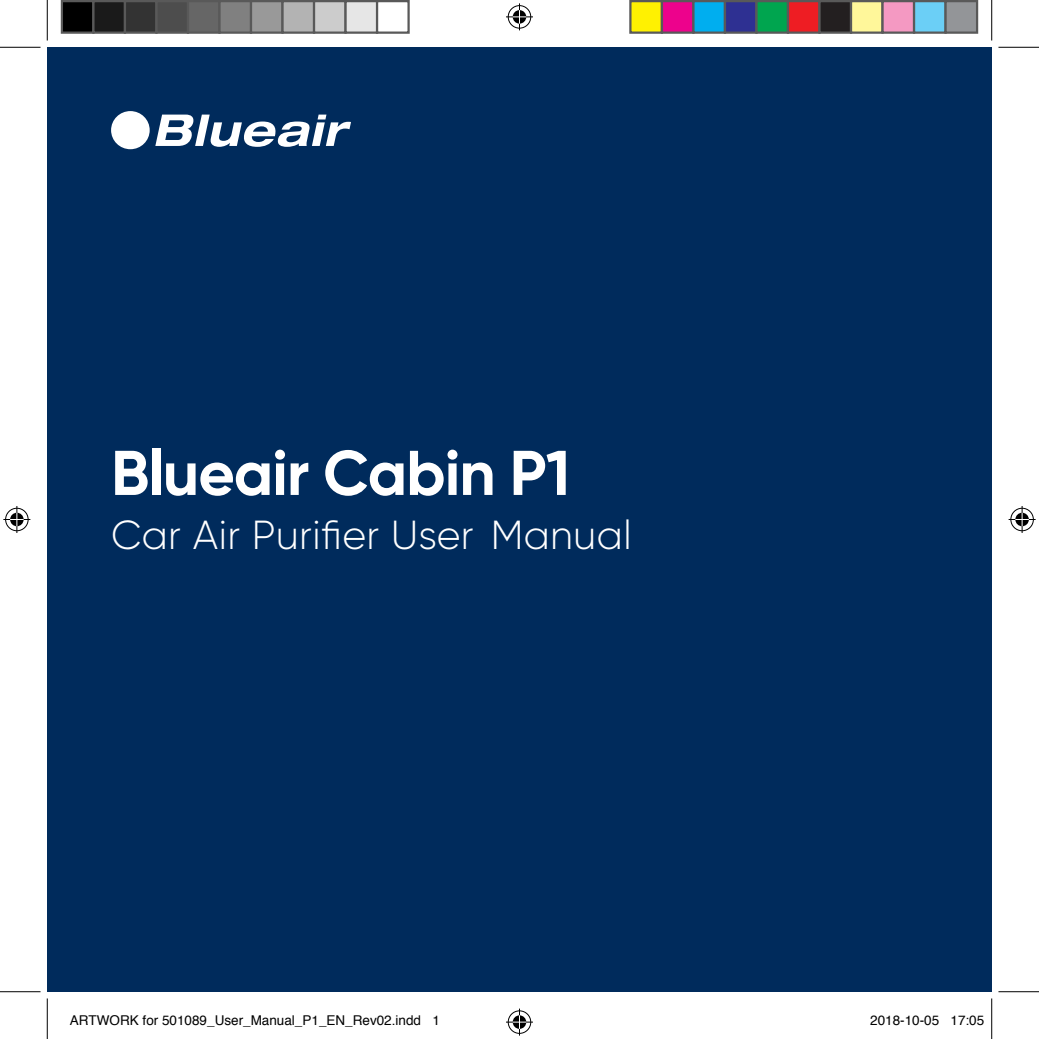
<style>
.page{position:relative;width:1039px;height:1039px;background:#fff}
.page>*{position:absolute;margin:0;border:0;box-sizing:border-box;transform-origin:0 0}
.t1{font:700 63px "Gilroy";letter-spacing:-.015em;color:#fff}
.t2{font:300 40.5px "Gilroy";letter-spacing:.01em;color:#fff}
.t3{font:13.5px "Helvetica";color:#000}
</style>
<div class="page">
<div style="left:47px;top:47px;width:944px;height:944px;background:#002b5c"></div>
<svg style="left:111px;top:111px;width:240px;height:38px"></svg>
<hr style="left:0;top:47px;width:40px;height:1px;background:#000">
<hr style="left:998px;top:47px;width:40px;height:1px;background:#000">
<hr style="left:0;top:991px;width:40px;height:1px;background:#000">
<hr style="left:998px;top:991px;width:40px;height:1px;background:#000">
<hr style="left:47px;top:0;width:1px;height:41px;background:#000">
<hr style="left:47px;top:998px;width:1px;height:40px;background:#000">
<hr style="left:991px;top:0;width:1px;height:41px;background:#000">
<hr style="left:991px;top:998px;width:1px;height:40px;background:#000">
<svg style="left:506px;top:3px;width:27px;height:27px"></svg>
<svg style="left:506px;top:1008px;width:27px;height:27px"></svg>
<svg style="left:3px;top:506px;width:27px;height:27px"></svg>
<svg style="left:1008px;top:506px;width:27px;height:27px"></svg>
<div style="left:62px;top:1px;width:31px;height:32px;background:#000"></div>
<div style="left:61px;top:0;width:33px;height:34px;border:2px solid #595959"></div>
<div style="left:93px;top:1px;width:32px;height:32px;background:#1a1a1a"></div>
<div style="left:92px;top:0;width:34px;height:34px;border:2px solid #595959"></div>
<div style="left:125px;top:1px;width:31px;height:32px;background:#333"></div>
<div style="left:124px;top:0;width:34px;height:34px;border:2px solid #595959"></div>
<div style="left:156px;top:1px;width:32px;height:32px;background:#4d4d4d"></div>
<div style="left:155px;top:0;width:34px;height:34px;border:2px solid #595959"></div>
<div style="left:188px;top:1px;width:31px;height:32px;background:#666"></div>
<div style="left:187px;top:0;width:33px;height:34px;border:2px solid #595959"></div>
<div style="left:219px;top:1px;width:32px;height:32px;background:#808080"></div>
<div style="left:218px;top:0;width:34px;height:34px;border:2px solid #595959"></div>
<div style="left:251px;top:1px;width:31px;height:32px;background:#999"></div>
<div style="left:250px;top:0;width:34px;height:34px;border:2px solid #595959"></div>
<div style="left:282px;top:1px;width:32px;height:32px;background:#b3b3b3"></div>
<div style="left:281px;top:0;width:34px;height:34px;border:2px solid #595959"></div>
<div style="left:314px;top:1px;width:31px;height:32px;background:#ccc"></div>
<div style="left:313px;top:0;width:33px;height:34px;border:2px solid #595959"></div>
<div style="left:345px;top:1px;width:32px;height:32px;background:#e6e6e6"></div>
<div style="left:344px;top:0;width:34px;height:34px;border:2px solid #595959"></div>
<div style="left:376px;top:0;width:34px;height:34px;border:2px solid #595959"></div>
<div style="left:630px;top:1px;width:32px;height:32px;background:#fff101"></div>
<div style="left:629px;top:0;width:34px;height:34px;border:2px solid #595959"></div>
<div style="left:662px;top:1px;width:31px;height:32px;background:#ed028c"></div>
<div style="left:660px;top:0;width:34px;height:34px;border:2px solid #595959"></div>
<div style="left:693px;top:1px;width:32px;height:32px;background:#00aeef"></div>
<div style="left:692px;top:0;width:34px;height:34px;border:2px solid #595959"></div>
<div style="left:725px;top:1px;width:31px;height:32px;background:#2e3092"></div>
<div style="left:723px;top:0;width:34px;height:34px;border:2px solid #595959"></div>
<div style="left:756px;top:1px;width:32px;height:32px;background:#00a54f"></div>
<div style="left:755px;top:0;width:34px;height:34px;border:2px solid #595959"></div>
<div style="left:788px;top:1px;width:31px;height:32px;background:#ee1d23"></div>
<div style="left:786px;top:0;width:34px;height:34px;border:2px solid #595959"></div>
<div style="left:819px;top:1px;width:32px;height:32px;background:#231f20"></div>
<div style="left:818px;top:0;width:34px;height:34px;border:2px solid #595959"></div>
<div style="left:851px;top:1px;width:31px;height:32px;background:#fff79a"></div>
<div style="left:849px;top:0;width:34px;height:34px;border:2px solid #595959"></div>
<div style="left:882px;top:1px;width:32px;height:32px;background:#f499c2"></div>
<div style="left:881px;top:0;width:34px;height:34px;border:2px solid #595959"></div>
<div style="left:914px;top:1px;width:31px;height:32px;background:#6bcff6"></div>
<div style="left:912px;top:0;width:34px;height:34px;border:2px solid #595959"></div>
<div style="left:945px;top:1px;width:32px;height:32px;background:#939598"></div>
<div style="left:944px;top:0;width:34px;height:34px;border:2px solid #595959"></div>
<h1 class="t1" style="left:111px;top:433px;width:460px">Blueair Cabin P1</h1>
<h2 class="t2" style="left:111px;top:510px;width:522px">Car Air Purifier User Manual</h2>
<p class="t3" style="left:70px;top:1010px;width:371px">ARTWORK for 501089_User_Manual_P1_EN_Rev02.indd 1</p>
<p class="t3" style="left:870px;top:1010px;width:116px">2018-10-05 17:05</p>
</div>
